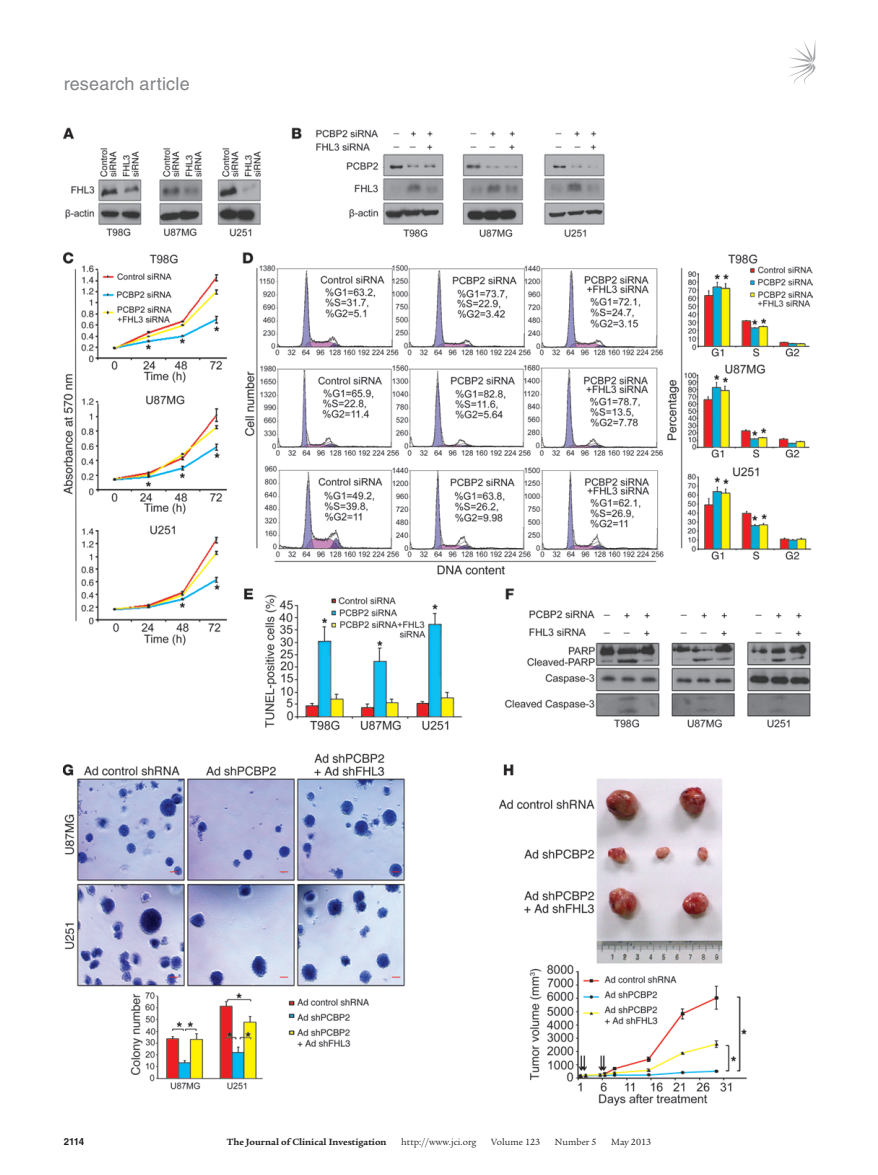
<style>
.page{position:relative;width:878px;height:1175px;background:#fff}
.page>*{position:absolute;margin:0;border:0;box-sizing:border-box;transform-origin:0 0}
.t1{font:18px "Helvetica LT Std";letter-spacing:.01em;color:#808285}
.t2{font:9.75px "Legacy Serif Std";color:#231f20}
.t3{font:700 9.75px "Legacy Serif Std";color:#231f20}
.t4{font:700 9.75px "Helvetica LT Std";color:#231f20}
</style>
<div class="page">
<svg style="left:789px;top:42px;width:26px;height:43px"></svg>
<img style="left:64px;top:127px;width:748px;height:978px">
<h1 class="t1" style="left:64px;top:73px;width:127px">research article</h1>
<p class="t4" style="left:64px;top:1135px;width:22px">2114</p>
<p class="t3" style="left:227px;top:1135px;width:161px">The Journal of Clinical Investigation</p>
<p class="t2" style="left:401px;top:1136px;width:77px">http://www.jci.org</p>
<p class="t2" style="left:491px;top:1136px;width:50px">Volume 123</p>
<p class="t2" style="left:555px;top:1136px;width:43px">Number 5</p>
<p class="t2" style="left:611px;top:1136px;width:41px">May 2013</p>
</div>
